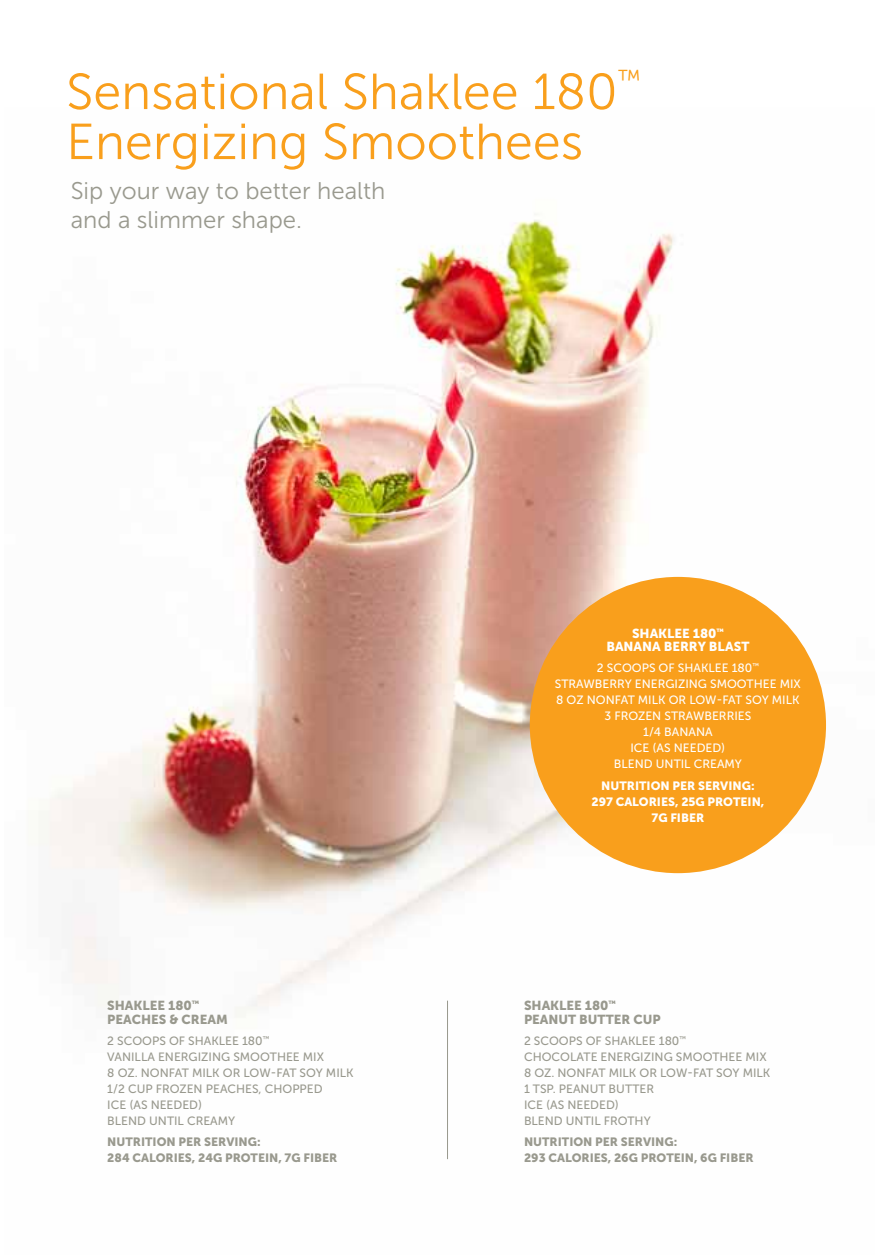
<style>
.page{position:relative;width:875px;height:1255px;background:#fff}
.page>*{position:absolute;margin:0;border:0;box-sizing:border-box;transform-origin:0 0}
.t1{font:50.4px/50px "Museo Sans 300";color:#f99f1c}
.t2{font:24px/29px "Museo Sans 300";color:#99998e}
.t3{font:13px/13.2px "Museo Sans 900";color:#99998e}
.t4{font:13px/13.2px "Museo Sans 900";color:#fff}
.t5{font:12px/16px "Museo Sans 500";color:#99998e}
.t6{font:12px "Museo Sans 500";color:#fff}
.t7{font:12px/16px "Museo Sans 900";color:#99998e}
.t8{font:12px "Museo Sans 900";color:#fff}
</style>
<div class="page">
<img style="left:38px;top:214px;width:788px;height:946px">
<div style="left:530px;top:577px;width:296px;height:296px;background:#f99f1c;border-radius:50%"></div>
<hr style="left:447px;top:1000px;width:1px;height:159px;background:#99998e">
<h1 class="t1" style="left:66px;top:67px;width:576px">Sensational Shaklee 180<sup>™<br></sup>Energizing Smoothees</h1>
<h2 class="t2" style="left:71px;top:176px;width:316px">Sip your way to better health and a slimmer shape.</h2>
<p class="t3" style="left:107px;top:999px;width:122px">SHAKLEE 180<sup>™<br></sup>PEACHES &amp; CREAM</p>
<p class="t5" style="left:107px;top:1032px;width:163px">2 SCOOPS OF SHAKLEE 180<sup>™<br></sup>VANILLA</p>
<p class="t5" style="left:107px;top:1048px;width:248px;text-indent:51px">ENERGIZING SMOOTHEE MIX<br>8 OZ. NON FAT MI LK OR LOW-FAT SOY MI LK<br>1/2 CUP FROZEN PEACHES</p>
<p class="t5" style="left:259px;top:1080px;width:16px">, CHOPPED</p>
<p class="t5" style="left:107px;top:1096px;width:105px">ICE (AS N EEDED)<br>BLEND UNTIL CREAMY</p>
<p class="t7" style="left:107px;top:1133px;width:19px">NUTR</p>
<p class="t7" style="left:107px;top:1133px;width:155px;text-indent:34px">ITION PER SERVING:<br>284 CALOR</p>
<p class="t7" style="left:174px;top:1149px;width:68px">IES, 24G PROT</p>
<p class="t7" style="left:258px;top:1149px;width:78px">EIN, 7G FIBER</p>
<p class="t4" style="left:606px;top:627px;width:119px;text-indent:26px">SHAKLEE 180<sup>™<br></sup>BANANA BERRY</p>
<p class="t4" style="left:709px;top:640px;width:39px">BLAST</p>
<p class="t6" style="left:597px;top:661px;width:163px">2 SCOOPS OF SHAKLEE 180<sup>™</sup></p>
<p class="t6" style="left:555px;top:677px;width:247px">STRAWBERRY ENERGIZING SMOOTHEE MIX</p>
<p class="t6" style="left:556px;top:693px;width:245px">8 OZ NON FAT MI LK OR LOW-FAT SOY MI LK</p>
<p class="t6" style="left:604px;top:709px;width:148px">3 FROZEN STRAWBERRI ES</p>
<p class="t6" style="left:643px;top:725px;width:71px">1/4 BANANA</p>
<p class="t6" style="left:630px;top:741px;width:96px">ICE (AS N EEDED)</p>
<p class="t6" style="left:614px;top:757px;width:105px">BLEND UNTIL CREAMY</p>
<p class="t8" style="left:601px;top:778px;width:19px">NUTR</p>
<p class="t8" style="left:635px;top:778px;width:121px">ITION PER SERVING:</p>
<p class="t8" style="left:591px;top:794px;width:42px">297 CALOR</p>
<p class="t8" style="left:657px;top:794px;width:68px">IES, 25G PROT</p>
<p class="t8" style="left:740px;top:794px;width:25px">EIN,</p>
<p class="t8" style="left:651px;top:810px;width:51px">7G FIBER</p>
<p class="t3" style="left:524px;top:999px;width:93px">SHAKLEE 180<sup>™<br></sup>PEANUT BUTT</p>
<p class="t3" style="left:614px;top:1012px;width:48px">ER CUP</p>
<p class="t5" style="left:524px;top:1032px;width:163px">2 SCOOPS OF SHAKLEE 180<sup>™<br></sup>CHOCOLATE</p>
<p class="t5" style="left:524px;top:1048px;width:248px;text-indent:77px">ENERGIZING SMOOTHEE MIX<br>8 OZ. NON FAT MI LK OR LOW-FAT SOY MI LK<br>1 TSP. PEANUT BUTTE R<br>ICE (AS N EEDED)<br>BLEND UNTIL FROTHY</p>
<p class="t7" style="left:524px;top:1133px;width:19px">NUTR</p>
<p class="t7" style="left:524px;top:1133px;width:155px;text-indent:34px">ITION PER SERVING:<br>293 CALOR</p>
<p class="t7" style="left:590px;top:1149px;width:68px">IES, 26G PROT</p>
<p class="t7" style="left:674px;top:1149px;width:78px">EIN, 6G FIBER</p>
</div>
